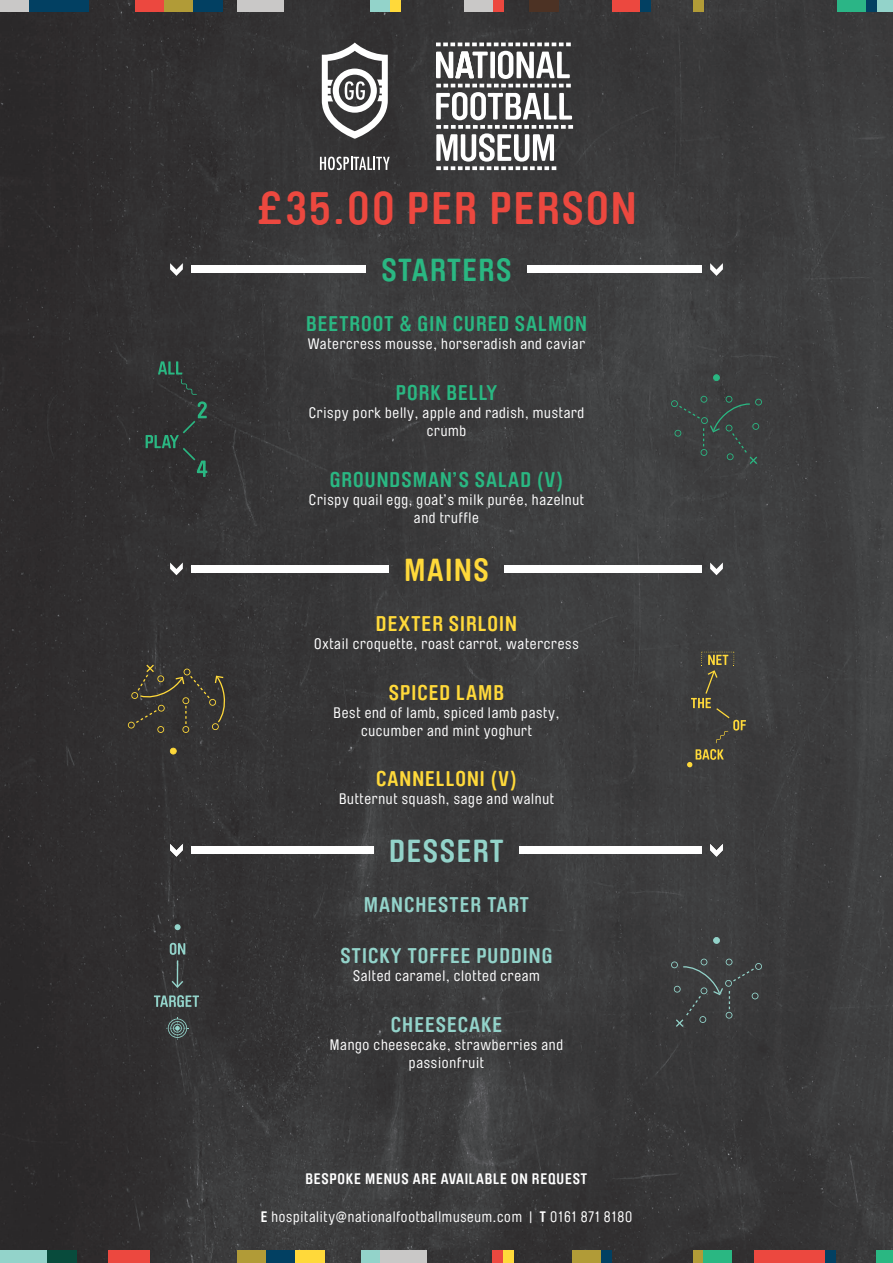
<style>
.page{position:relative;width:893px;height:1263px;background:#fff}
.page>*{position:absolute;margin:0;border:0;box-sizing:border-box;transform-origin:0 0}
.t1{font:700 45px "Brauer Neue";letter-spacing:.05em;color:#ec483f}
.t2{font:700 31.5px "Brauer Neue";letter-spacing:.045em;color:#2ab782}
.t3{font:700 31.5px "Brauer Neue";letter-spacing:.05em;color:#93d3ca}
.t4{font:700 31.5px "Brauer Neue";letter-spacing:.05em;color:#ffd93a}
.t5{font:700 21px "Brauer Neue";letter-spacing:.05em;color:#2ab782}
.t6{font:700 21px "Brauer Neue";letter-spacing:.05em;color:#93d3ca}
.t7{font:700 21px "Brauer Neue";letter-spacing:.05em;color:#ffd93a}
.t8{font:15px/18px "Brauer Neue";letter-spacing:.05em;color:#fff;text-align:center}
.t9{font:700 15px "Brauer Neue";letter-spacing:.05em;color:#fff}
.s1{font-weight:700}
</style>
<div class="page">
<img style="left:0;top:0;width:893px;height:1263px">
<div style="left:0;top:1251px;width:47px;height:12px;background:#93d3ca"></div>
<div style="left:47px;top:1251px;width:30px;height:12px;background:#084b3c"></div>
<div style="left:109px;top:1251px;width:41px;height:12px;background:#ec483f"></div>
<div style="left:237px;top:1251px;width:29px;height:12px;background:#b19b37"></div>
<div style="left:266px;top:1251px;width:30px;height:12px;background:#024062"></div>
<div style="left:296px;top:1251px;width:29px;height:12px;background:#ffd93a"></div>
<div style="left:361px;top:1251px;width:19px;height:12px;background:#93d3ca"></div>
<div style="left:380px;top:1251px;width:47px;height:12px;background:#c9c8c7"></div>
<div style="left:493px;top:1251px;width:10px;height:12px;background:#ec483f"></div>
<div style="left:503px;top:1251px;width:11px;height:12px;background:#ffd93a"></div>
<div style="left:572px;top:1251px;width:29px;height:12px;background:#b19b37"></div>
<div style="left:601px;top:1251px;width:11px;height:12px;background:#024062"></div>
<div style="left:693px;top:1251px;width:10px;height:12px;background:#b19b37"></div>
<div style="left:825px;top:1251px;width:10px;height:12px;background:#024062"></div>
<div style="left:877px;top:1251px;width:16px;height:12px;background:#2ab782"></div>
<div style="left:703px;top:1251px;width:29px;height:12px;background:#2ab782"></div>
<div style="left:755px;top:1251px;width:70px;height:12px;background:#ec483f"></div>
<div style="left:0;top:0;width:29px;height:11px;background:#c9c8c7"></div>
<div style="left:29px;top:0;width:60px;height:11px;background:#024062"></div>
<div style="left:237px;top:0;width:46px;height:11px;background:#c9c8c7"></div>
<div style="left:371px;top:0;width:19px;height:11px;background:#93d3ca"></div>
<div style="left:390px;top:0;width:11px;height:11px;background:#ffd93a"></div>
<div style="left:837px;top:0;width:29px;height:11px;background:#2bb586"></div>
<div style="left:877px;top:0;width:16px;height:11px;background:#93d3ca"></div>
<div style="left:866px;top:0;width:11px;height:11px;background:#024062"></div>
<div style="left:612px;top:0;width:29px;height:11px;background:#ec483f"></div>
<div style="left:641px;top:0;width:10px;height:11px;background:#024062"></div>
<div style="left:464px;top:0;width:29px;height:11px;background:#c9c8c7"></div>
<div style="left:493px;top:0;width:10px;height:11px;background:#ec483f"></div>
<div style="left:693px;top:0;width:10px;height:11px;background:#b19b37"></div>
<div style="left:135px;top:0;width:29px;height:11px;background:#ec483f"></div>
<div style="left:164px;top:0;width:30px;height:11px;background:#b19b37"></div>
<div style="left:194px;top:0;width:29px;height:11px;background:#024062"></div>
<div style="left:529px;top:0;width:30px;height:11px;background:#4c3224"></div>
<svg style="left:170px;top:263px;width:13px;height:13px"></svg>
<svg style="left:170px;top:562px;width:13px;height:13px"></svg>
<svg style="left:170px;top:844px;width:13px;height:13px"></svg>
<svg style="left:710px;top:263px;width:13px;height:13px"></svg>
<svg style="left:710px;top:562px;width:13px;height:13px"></svg>
<svg style="left:710px;top:844px;width:13px;height:13px"></svg>
<div style="left:191px;top:266px;width:175px;height:7px;background:#fff"></div>
<div style="left:191px;top:565px;width:198px;height:8px;background:#fff"></div>
<div style="left:191px;top:846px;width:183px;height:8px;background:#fff"></div>
<div style="left:527px;top:266px;width:175px;height:7px;background:#fff"></div>
<div style="left:504px;top:565px;width:198px;height:8px;background:#fff"></div>
<div style="left:519px;top:846px;width:183px;height:8px;background:#fff"></div>
<svg style="left:158px;top:361px;width:39px;height:34px"></svg>
<svg style="left:146px;top:401px;width:61px;height:76px;background:#2f3a37"></svg>
<svg style="left:687px;top:749px;width:37px;height:18px"></svg>
<svg style="left:691px;top:652px;width:55px;height:91px;background:#4a483d"></svg>
<svg style="left:154px;top:995px;width:45px;height:12px"></svg>
<svg style="left:170px;top:943px;width:15px;height:45px"></svg>
<svg style="left:175px;top:924px;width:6px;height:6px"></svg>
<svg style="left:166px;top:1017px;width:23px;height:23px"></svg>
<svg style="left:170px;top:748px;width:7px;height:6px"></svg>
<svg style="left:128px;top:665px;width:98px;height:68px;background:#3f3b33"></svg>
<svg style="left:713px;top:374px;width:7px;height:7px"></svg>
<svg style="left:671px;top:396px;width:91px;height:68px;background:#3c4342"></svg>
<svg style="left:713px;top:937px;width:7px;height:7px"></svg>
<svg style="left:671px;top:959px;width:91px;height:68px;background:#3f4243"></svg>
<svg style="left:436px;top:43px;width:137px;height:127px"></svg>
<svg style="left:320px;top:157px;width:70px;height:13px"></svg>
<svg style="left:322px;top:43px;width:66px;height:96px"></svg>
<h1 class="t1" style="left:257px;top:182px;width:381px">£35.00 PER PERSON</h1>
<h2 class="t2" style="left:381px;top:252px;width:132px">STARTERS</h2>
<h3 class="t5" style="left:306px;top:312px;width:282px">BEETROOT &amp; GIN CURED SALMON</h3>
<p class="t8" style="left:308px;top:335px;width:279px">Watercress mousse, horseradish and caviar</p>
<h3 class="t5" style="left:396px;top:381px;width:103px">PORK BELLY</h3>
<p class="t8" style="left:309px;top:404px;width:277px">Crispy pork belly, apple and radish, mustard crumb</p>
<h3 class="t5" style="left:330px;top:467px;width:235px">GROUNDSMAN’S SALAD (V)</h3>
<p class="t8" style="left:309px;top:491px;width:277px">Crispy quail egg, goat’s milk purée, hazelnut and truffle</p>
<h2 class="t4" style="left:404px;top:552px;width:86px">MAINS</h2>
<h3 class="t7" style="left:376px;top:611px;width:143px">DEXTER SIRLOIN</h3>
<p class="t8" style="left:314px;top:635px;width:266px">Oxtail croquette, roast carrot, watercress</p>
<h3 class="t7" style="left:389px;top:680px;width:117px">SPICED LAMB</h3>
<p class="t8" style="left:334px;top:704px;width:227px">Best end of lamb, spiced lamb pasty, cucumber and mint yoghurt</p>
<h3 class="t7" style="left:376px;top:767px;width:142px">CANNELLONI (V)</h3>
<p class="t8" style="left:339px;top:790px;width:216px">Butternut squash, sage and walnut</p>
<h2 class="t3" style="left:389px;top:833px;width:116px">DESSERT</h2>
<h3 class="t6" style="left:364px;top:893px;width:167px">MANCHESTER TART</h3>
<h3 class="t6" style="left:340px;top:943px;width:213px">STICKY TOFFEE PUDDING</h3>
<p class="t8" style="left:353px;top:967px;width:188px">Salted caramel, clotted cream</p>
<h3 class="t6" style="left:391px;top:1012px;width:113px">CHEESECAKE</h3>
<p class="t8" style="left:330px;top:1036px;width:235px">Mango cheesecake, strawberries and passionfruit</p>
<p class="t9" style="left:306px;top:1170px;width:283px">BESPOKE MENUS ARE AVAILABLE ON REQUEST</p>
<p class="t8" style="left:261px;top:1208px;width:373px"><span class="s1">E</span> hospitality@nationalfootballmuseum.com | <span class="s1">T</span> 0161 871 8180</p>
</div>
